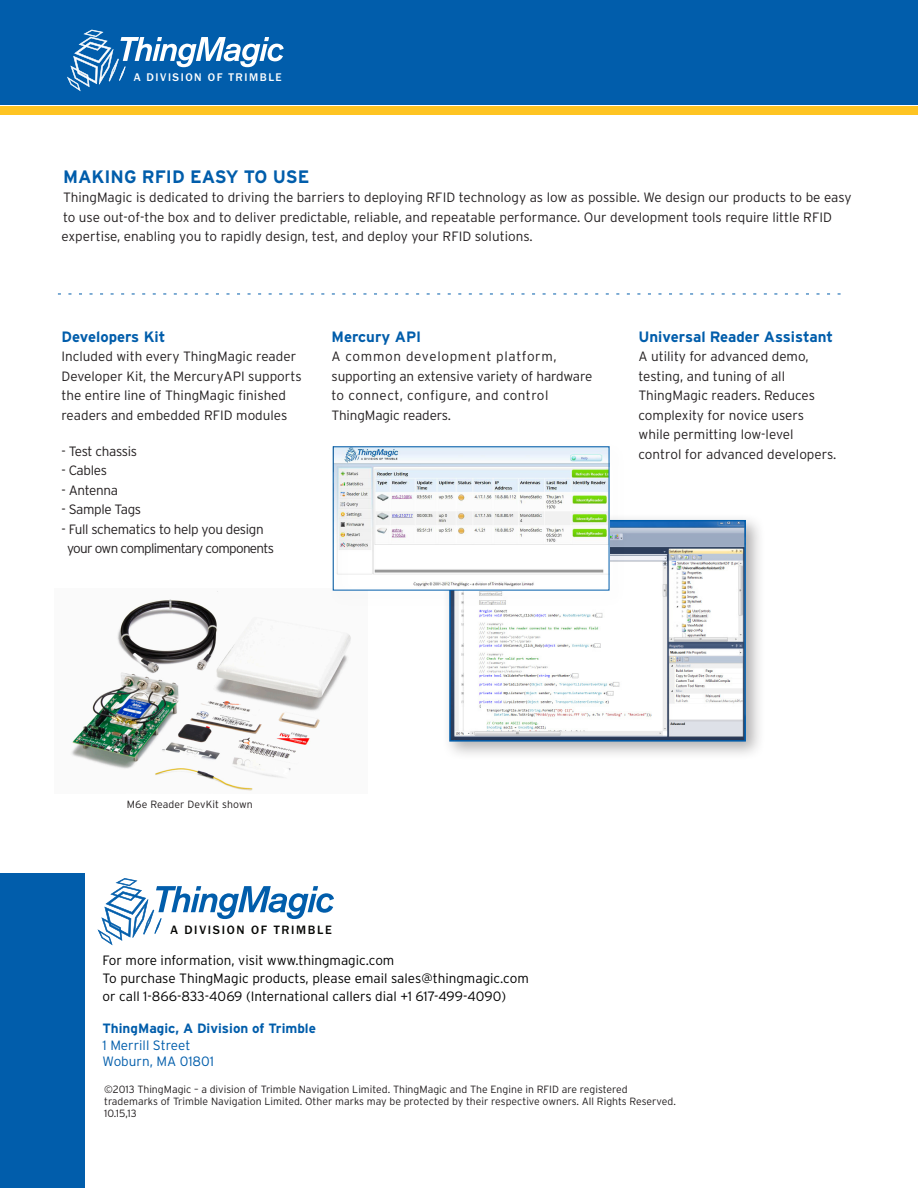
<style>
.page{position:relative;width:918px;height:1188px;background:#fff}
.page>*{position:absolute;margin:0;border:0;box-sizing:border-box;transform-origin:0 0}
.t1{font:700 18px "Interstate";color:#015dab}
.t2{font:700 15px "Interstate";color:#015dab}
.t3{font:300 13.5px/19.5px "Interstate";color:#231f20}
.t4{font:300 13.5px "Interstate";color:#000}
.t5{font:300 13.5px "Interstate";letter-spacing:-.025em;color:#231f20}
.t6{font:700 13.5px/16.2px "Interstate";color:#015dab}
.t7{font:300 13.5px "Interstate";letter-spacing:-.05em;color:#231f20}
.t8{font:300 13.5px "Interstate";color:#015dab}
.t9{font:500 12.6px "Franklin Gothic";letter-spacing:.135em;color:#040503}
.t10{font:500 11.55px "Franklin Gothic";letter-spacing:.135em;color:#fff}
.t11{font:300 10.5px "Interstate";color:#231f20}
.s1{font-weight:300}
</style>
<div class="page">
<div style="left:0;top:0;width:918px;height:104px;background:#015dab"></div>
<div style="left:0;top:106px;width:918px;height:9px;background:#fec422"></div>
<svg style="left:67px;top:30px;width:217px;height:61px"></svg>
<img style="left:71px;top:591px;width:280px;height:200px">
<div style="left:441px;top:512px;width:324px;height:248px;background:#231f20;opacity:.35"></div>
<img style="left:452px;top:523px;width:291px;height:216px">
<div style="left:449px;top:520px;width:297px;height:222px;border:2px solid #015dab"></div>
<svg style="left:58px;top:294px;width:783px;height:1px"></svg>
<svg style="left:98px;top:878px;width:236px;height:67px"></svg>
<div style="left:0;top:873px;width:85px;height:315px;background:#015dab"></div>
<div style="left:325px;top:439px;width:302px;height:169px;background:#231f20;opacity:.35"></div>
<p class="t10" style="left:134px;top:70px;width:150px">A DIVISION OF TRIMBLE</p>
<p class="t1" style="left:63px;top:166px;width:248px">MAKING RFID EASY TO USE</p>
<p class="t3" style="left:62px;top:187px;width:792px">ThingMagic is dedicated to driving the barriers to deploying RFID technology as low as possible. We design our products to be easy to use out-of-the box and to deliver predictable, reliable, and repeatable performance. Our development tools require little RFID expertise, enabling you to rapidly design, test, and deploy your RFID solutions.</p>
<p class="t2" style="left:62px;top:328px;width:105px">Developers Kit</p>
<p class="t3" style="left:62px;top:347px;width:242px">Included with every ThingMagic reader Developer Kit, the MercuryAPI supports the entire line of ThingMagic finished readers and embedded RFID modules</p>
<p class="t5" style="left:62px;top:443px;width:77px">- Test chassis</p>
<p class="t3" style="left:62px;top:461px;width:47px">- Cables</p>
<p class="t5" style="left:62px;top:482px;width:58px">- Antenna</p>
<p class="t5" style="left:62px;top:502px;width:81px">- Sample Tags</p>
<p class="t5" style="left:62px;top:521px;width:204px">- Full schematics to help you design</p>
<p class="t7" style="left:67px;top:541px;width:208px">your own complimentary components</p>
<p class="t2" style="left:332px;top:328px;width:91px">Mercury API</p>
<p class="t3" style="left:332px;top:347px;width:262px">A common development platform, supporting an extensive variety of hardware to connect, configure, and control ThingMagic readers.</p>
<p class="t2" style="left:639px;top:328px;width:196px">Universal Reader Assistant</p>
<p class="t3" style="left:639px;top:347px;width:172px">A utility for advanced demo, testing, and tuning of all</p>
<p class="t3" style="left:639px;top:386px;width:178px">ThingMagic readers. Reduces complexity for novice users</p>
<p class="t3" style="left:639px;top:425px;width:199px">while permitting low-level control for advanced developers.</p>
<p class="t11" style="left:127px;top:798px;width:127px">M6e Reader DevKit shown</p>
<p class="t9" style="left:170px;top:922px;width:163px">A DIVISION OF TRIMBLE</p>
<p class="t4" style="left:103px;top:953px;width:293px">For more information, visit www.thingmagic.com</p>
<p class="t4" style="left:103px;top:971px;width:428px">To purchase ThingMagic products, please email sales@thingmagic.com</p>
<p class="t4" style="left:103px;top:989px;width:405px">or call 1-866-833-4069 (International callers dial +1 617-499-4090)</p>
<p class="t6" style="left:103px;top:1020px;width:215px">ThingMagic, A Division of Trimble<br><span class="s1">1 Merrill Street</span></p>
<p class="t8" style="left:103px;top:1053px;width:113px">Woburn, MA 01801</p>
<p class="t11" style="left:104px;top:1083px;width:525px">©2013 ThingMagic – a division of Trimble Navigation Limited. ThingMagic and The Engine in RFID are registered</p>
<p class="t11" style="left:104px;top:1095px;width:573px">trademarks of Trimble Navigation Limited. Other marks may be protected by their respective owners. All Rights Reserved.</p>
<p class="t11" style="left:104px;top:1107px;width:34px">10.15,13</p>
</div>
